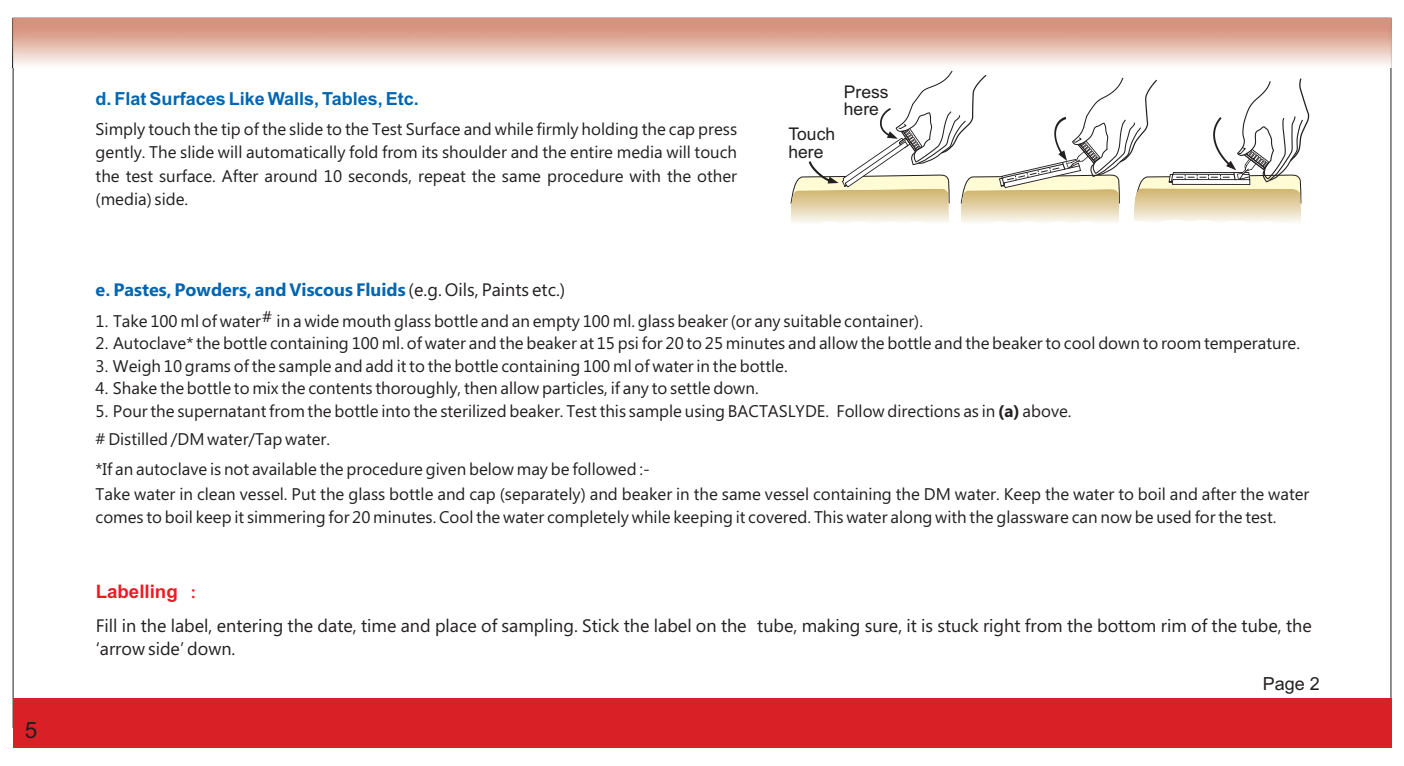
<style>
.page{position:relative;width:1404px;height:766px;background:#fff}
.page>*{position:absolute;margin:0;border:0;box-sizing:border-box;transform-origin:0 0}
.t1{font:22.5px "Arial";color:#221f1f}
.t2{font:700 18.68px "Arial";color:#ed1c24}
.t3{font:18px/22.7px "Ebrima";color:#221f1f}
.t4{font:700 18px "Ebrima";color:#0066b2}
.t5{font:700 18px "Arial";color:#0066b2}
.t6{font:18px "Arial";color:#221f1f}
.t7{font:17.55px/17.6px "Arial";color:#221f1f}
.t8{font:16.88px/23.4px "Ebrima";color:#221f1f}
.s1{font-family:"Arial"}
.s2{font-weight:400;color:#221f1f}
.s3{font-weight:700}
.s4{font-family:"Letter Gothic Std";font-weight:400}
</style>
<div class="page">
<div style="left:12px;top:698px;width:1379px;height:49px;background:#da2027"></div>
<img style="left:12px;top:18px;width:1379px;height:50px">
<svg style="left:790px;top:71px;width:518px;height:140px"></svg>
<h1 class="t1" style="left:25px;top:721px;width:14px">5</h1>
<p class="t5" style="left:96px;top:92px;width:325px">d. Flat Surfaces Like Walls, Tables, Etc.</p>
<p class="t8" style="left:96px;top:119px;width:643px;text-align:justify">Simply touch the tip of the slide to the Test Surface and while firmly holding the cap press gently. The slide will automatically fold from its shoulder and the entire media will touch the test surface. After around 10 seconds, repeat the same procedure with the other (media) side.</p>
<p class="t7" style="left:788px;top:127px;width:48px">Touch here</p>
<p class="t7" style="left:843px;top:85px;width:46px">Press here</p>
<p class="t4" style="left:96px;top:282px;width:471px">e<span class="s1">.</span> Pastes, Powders, and Viscous Fluids <span class="s2">(e.g. Oils, Paints etc.)</span></p>
<p class="t8" style="left:96px;top:311px;width:828px">1. Take 100 ml of water in a wide mouth glass bottle and an empty 100 ml. glass beaker (or any suitable container).</p>
<p class="t8" style="left:262px;top:306px;width:11px">#</p>
<p class="t8" style="left:96px;top:333px;width:1205px">2. Autoclave* the bottle containing 100 ml. of water and the beaker at 15 psi for 20 to 25 minutes and allow the bottle and the beaker to cool down to room temperature.</p>
<p class="t8" style="left:96px;top:356px;width:693px">3. Weigh 10 grams of the sample and add it to the bottle containing 100 ml of water in the bottle.</p>
<p class="t8" style="left:96px;top:378px;width:664px">4. Shake the bottle to mix the contents thoroughly, then allow particles, if any to settle down.</p>
<p class="t8" style="left:96px;top:398px;width:977px;line-height:28.1px">5. Pour the supernatant from the bottle into the sterilized beaker. Test this sample using BACTASLYDE. Follow directions as in <span class="s3">(a)</span> above. # Distilled /DM water/Tap water.</p>
<p class="t8" style="left:96px;top:458px;width:1215px;line-height:24.8px">*If an autoclave is not available the procedure given below may be followed :-<br>Take water in clean vessel. Put the glass bottle and cap (separately) and beaker in the same vessel containing the DM water. Keep the water to boil and after the water</p>
<p class="t8" style="left:96px;top:506px;width:1182px">comes to boil keep it simmering for 20 minutes. Cool the water completely while keeping it covered. This water along with the glassware can now be used for the test.</p>
<p class="t2" style="left:96px;top:584px;width:105px">Labelling <span class="s4">:</span></p>
<p class="t3" style="left:96px;top:616px;width:1217px">Fill in the label, entering the date, time and place of sampling. Stick the label on the tube, making sure, it is stuck right from the bottom rim of the tube, the ‘arrow side’ down.</p>
<p class="t6" style="left:1262px;top:677px;width:59px">Page 2</p>
</div>
